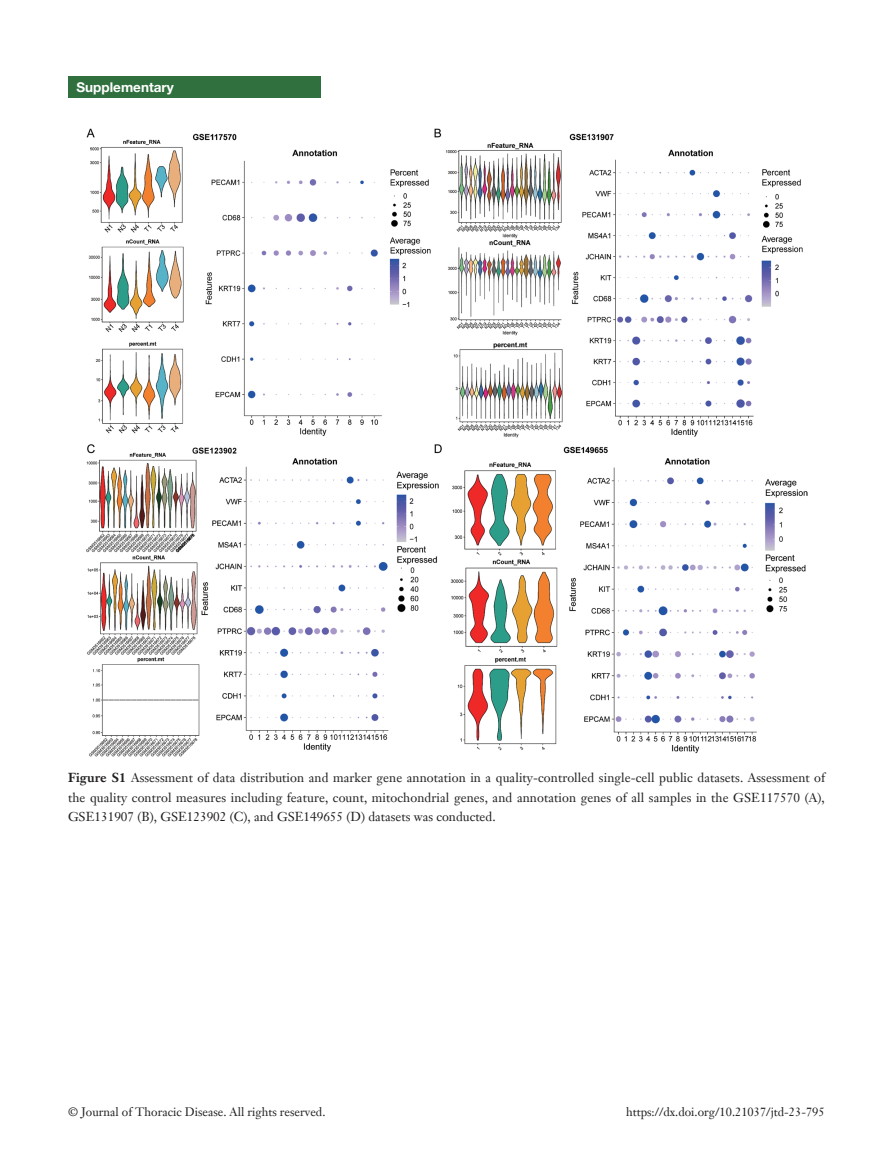
<style>
.page{position:relative;width:893px;height:1170px;background:#fff}
.page>*{position:absolute;margin:0;border:0;box-sizing:border-box;transform-origin:0 0}
.t1{font:700 13.5px "Helvetica Neue LT Pro";color:#fff}
.t2{font:12.75px/19.5px "Janson Text LT";color:#231f20;text-align:justify}
.t3{font:12px "Janson Text LT";color:#231f20}
.s1{font-weight:700}
</style>
<div class="page">
<div style="left:68px;top:77px;width:252px;height:21px;background:#30703e"></div>
<img style="left:86px;top:128px;width:722px;height:629px">
<p class="t1" style="left:77px;top:79px;width:99px">Supplementary</p>
<p class="t2" style="left:68px;top:767px;width:759px"><span class="s1">Figure S1</span> Assessment of data distribution and marker gene annotation in a quality-controlled single-cell public datasets. Assessment of the quality control measures including feature, count, mitochondrial genes, and annotation genes of all samples in the GSE117570 (A), GSE131907 (B), GSE123902 (C), and GSE149655 (D) datasets was conducted.</p>
<p class="t3" style="left:68px;top:1104px;width:259px">© Journal of Thoracic Disease. All rights reserved.</p>
<p class="t3" style="left:626px;top:1104px;width:200px">https://dx.doi.org/10.21037/jtd-23-795</p>
</div>
